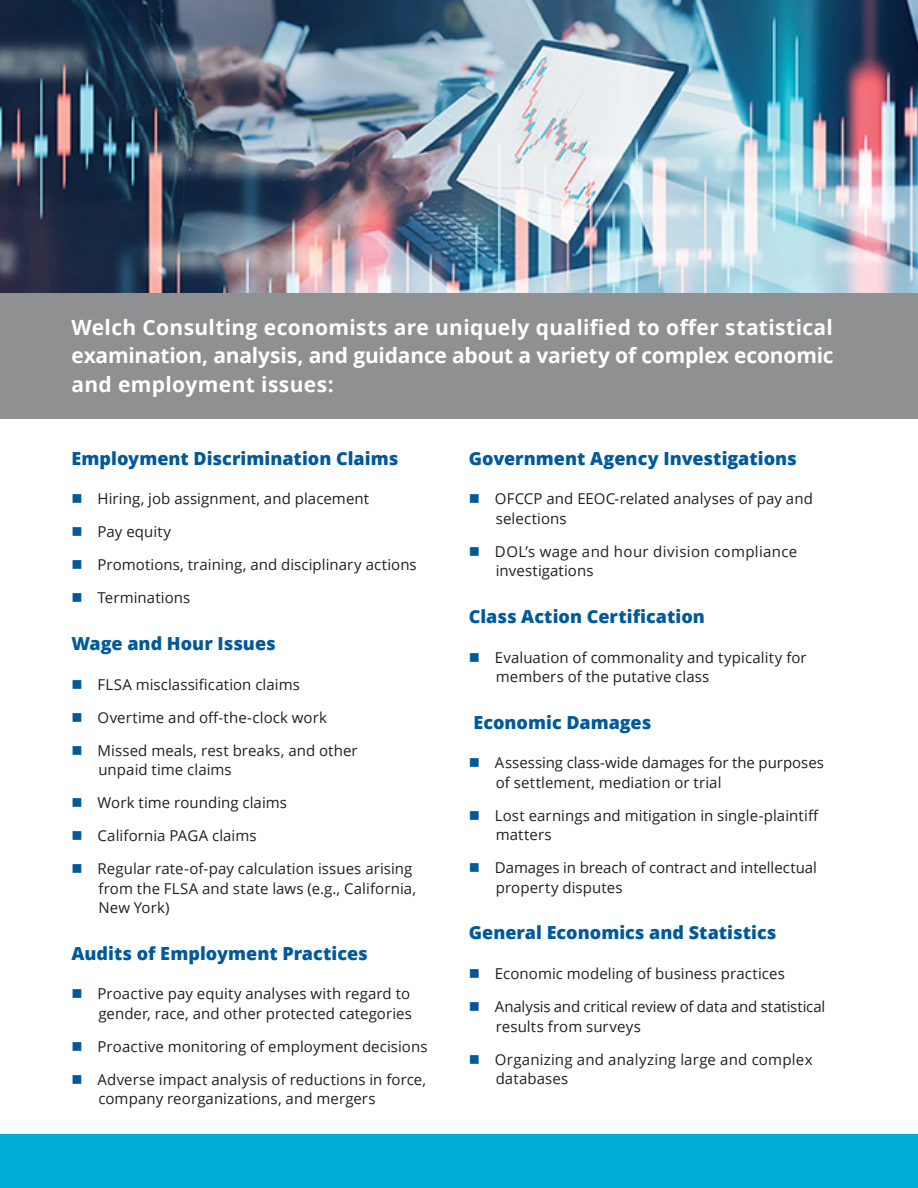
<style>
.page{position:relative;width:918px;height:1188px;background:#fff}
.page>*{position:absolute;margin:0;border:0;box-sizing:border-box;transform-origin:0 0}
.Copy_V5{font:700 21px/28.5px "Open Sans";letter-spacing:-.005em;color:#fff;text-align:justify}
.Bold_Topic{font:800 18px "Open Sans";color:#00599a}
.Copy_V5-2{font:15px/19.5px "Open Sans";letter-spacing:.005em;color:#231f20}
.s1{color:#00599a}
</style>
<div class="page">
<div style="left:0;top:292px;width:918px;height:126px;background:#8e9091"></div>
<div style="left:0;top:1134px;width:918px;height:54px;background:#00acd5"></div>
<img style="left:0;top:0;width:918px;height:293px">
<p class="Copy_V5" style="left:71px;top:312px;width:764px">Welch Consulting economists are uniquely qualified to offer statistical examination, analysis, and guidance about a variety of complex economic and employment issues:</p>
<p class="Bold_Topic" style="left:71px;top:444px;width:328px">Employment Discrimination Claims</p>
<p class="Copy_V5-2" style="left:71px;top:489px;width:299px"><span class="s1">■</span> Hiring, job assignment, and placement</p>
<p class="Copy_V5-2" style="left:71px;top:522px;width:101px"><span class="s1">■</span> Pay equity</p>
<p class="Copy_V5-2" style="left:71px;top:555px;width:347px"><span class="s1">■</span> Promotions, training, and disciplinary actions</p>
<p class="Copy_V5-2" style="left:71px;top:588px;width:120px"><span class="s1">■</span> Terminations</p>
<p class="Bold_Topic" style="left:71px;top:630px;width:206px">Wage and Hour Issues</p>
<p class="Copy_V5-2" style="left:71px;top:674px;width:230px"><span class="s1">■</span> FLSA misclassification claims</p>
<p class="Copy_V5-2" style="left:71px;top:707px;width:257px"><span class="s1">■</span> Overtime and off-the-clock work</p>
<p class="Copy_V5-2" style="left:98px;top:740px;width:261px;text-indent:-27px"><span class="s1">■</span> Missed meals, rest breaks, and other unpaid time claims</p>
<p class="Copy_V5-2" style="left:71px;top:793px;width:217px"><span class="s1">■</span> Work time rounding claims</p>
<p class="Copy_V5-2" style="left:71px;top:826px;width:187px"><span class="s1">■</span> California PAGA claims</p>
<p class="Copy_V5-2" style="left:98px;top:859px;width:319px;text-indent:-27px"><span class="s1">■</span> Regular rate-of-pay calculation issues arising from the FLSA and state laws (e.g., California,<br>New York)</p>
<p class="Bold_Topic" style="left:71px;top:939px;width:298px">Audits of Employment Practices</p>
<p class="Copy_V5-2" style="left:71px;top:984px;width:342px;text-align:right"><span class="s1">■</span> Proactive pay equity analyses with regard to gender, race, and other protected categories</p>
<p class="Copy_V5-2" style="left:71px;top:1036px;width:358px"><span class="s1">■</span> Proactive monitoring of employment decisions</p>
<p class="Copy_V5-2" style="left:98px;top:1069px;width:329px;text-indent:-27px"><span class="s1">■</span> Adverse impact analysis of reductions in force, company reorganizations, and mergers</p>
<p class="Bold_Topic" style="left:469px;top:444px;width:330px">Government Agency Investigations</p>
<p class="Copy_V5-2" style="left:496px;top:489px;width:319px;text-indent:-27px"><span class="s1">■</span> OFCCP and EEOC-related analyses of pay and selections</p>
<p class="Copy_V5-2" style="left:496px;top:541px;width:303px;text-indent:-27px"><span class="s1">■</span> DOL’s wage and hour division compliance investigations</p>
<p class="Bold_Topic" style="left:469px;top:603px;width:238px">Class Action Certification</p>
<p class="Copy_V5-2" style="left:496px;top:647px;width:312px;text-indent:-27px"><span class="s1">■</span> Evaluation of commonality and typicality for members of the putative class</p>
<p class="Bold_Topic" style="left:473px;top:708px;width:179px">Economic Damages</p>
<p class="Copy_V5-2" style="left:496px;top:753px;width:330px;text-indent:-27px"><span class="s1">■</span> Assessing class-wide damages for the purposes of settlement, mediation or trial</p>
<p class="Copy_V5-2" style="left:496px;top:805px;width:325px;text-indent:-27px"><span class="s1">■</span> Lost earnings and mitigation in single-plaintiff matters</p>
<p class="Copy_V5-2" style="left:496px;top:858px;width:323px;text-indent:-27px"><span class="s1">■</span> Damages in breach of contract and intellectual property disputes</p>
<p class="Bold_Topic" style="left:469px;top:919px;width:309px">General Economics and Statistics</p>
<p class="Copy_V5-2" style="left:469px;top:964px;width:318px"><span class="s1">■</span> Economic modeling of business practices</p>
<p class="Copy_V5-2" style="left:496px;top:997px;width:331px;text-indent:-27px"><span class="s1">■</span> Analysis and critical review of data and statistical results from surveys</p>
<p class="Copy_V5-2" style="left:496px;top:1049px;width:318px;text-indent:-27px"><span class="s1">■</span> Organizing and analyzing large and complex databases</p>
</div>
